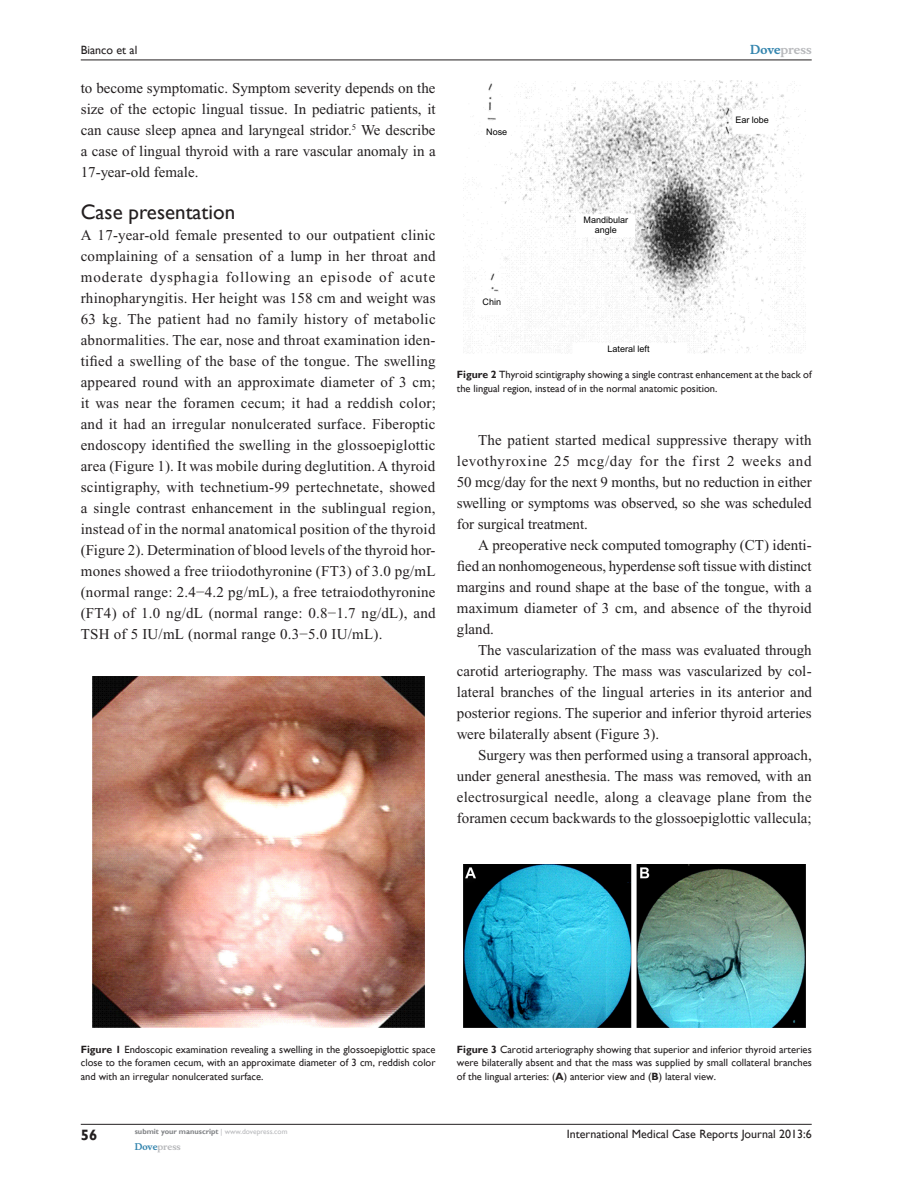
<style>
.page{position:relative;width:918px;height:1188px;background:#fff}
.page>*{position:absolute;margin:0;border:0;box-sizing:border-box;transform-origin:0 0}
.t1{font:21px "Gill Sans";color:#231f20}
.Tx{font:15px/21px "Times New Roman";color:#231f20;text-align:justify}
.TxF{font:15px/21px "Times New Roman";letter-spacing:.015em;color:#231f20;text-align:justify}
.RunFolio-V{font:700 15px "Gill Sans";color:#231f20}
.RunF-V{font:12px "Gill Sans";color:#231f20}
.RunH-V{font:12px "Gill Sans";color:#231f20}
.RunH-Brand-V{font:700 12px "Musee";color:#b8b9bc}
.FC{font:10.5px/13.5px "Gill Sans";color:#231f20;text-align:justify}
.t2{font:9px/10.5px "Arial";color:#000;text-align:center}
.RunF-Brand-V{font:700 9px "Musee";color:#b8b9bc}
.RunF-SubmityourMS-V{font:700 7.5px "Gill Sans";color:#808285}
.s1{color:#3485ae}
.s2{font-weight:700}
.s3{font-weight:400;color:#b8b9bc}
</style>
<div class="page">
<hr style="left:81px;top:1124px;width:731px;height:1px;background:#231f20">
<hr style="left:81px;top:60px;width:731px;height:1px;background:#231f20">
<img style="left:92px;top:677px;width:332px;height:350px">
<img style="left:463px;top:81px;width:342px;height:272px">
<img style="left:463px;top:865px;width:342px;height:162px">
<p class="RunH-V" style="left:81px;top:43px;width:58px">Bianco et al</p>
<p class="Tx" style="left:81px;top:77px;width:357px">to become symptomatic. Symptom severity depends on the size of the ectopic lingual tissue. In pediatric patients, it can cause sleep apnea and laryngeal stridor.<sup>5</sup> We describe a case of lingual thyroid with a rare vascular anomaly in a 17-year-old female.</p>
<h2 class="t1" style="left:81px;top:199px;width:156px">Case presentation</h2>
<p class="TxF" style="left:81px;top:224px;width:357px">A 17-year-old female presented to our outpatient clinic complaining of a sensation of a lump in her throat and moderate dysphagia following an episode of acute rhinopharyngitis. Her height was 158 cm and weight was 63 kg. The patient had no family history of metabolic abnormalities. The ear, nose and throat examination iden&shy;tified a swelling of the base of the tongue. The swelling appeared round with an approximate diameter of 3 cm; it was near the foramen cecum; it had a reddish color; and it had an irregular nonulcerated surface. Fiberoptic endoscopy identified the swelling in the glossoepiglottic area (Figure 1). It was mobile during deglutition. A thyroid scintigraphy, with technetium-99 pertechnetate, showed a single contrast enhancement in the sublingual region, instead of in the normal anatomical position of the thyroid (Figure 2). Determination of blood levels of the thyroid hor&shy;mones showed a free triiodothyronine (FT3) of 3.0 pg/mL (normal range: 2.4−4.2 pg/mL), a free tetraiodothyronine (FT4) of 1.0 ng/dL (normal range: 0.8−1.7 ng/dL), and TSH of 5 IU/mL (normal range 0.3−5.0 IU/mL).</p>
<p class="RunH-Brand-V" style="left:750px;top:43px;width:63px"><span class="s1">Dove</span>press</p>
<p class="t2" style="left:486px;top:126px;width:23px">Nose</p>
<p class="t2" style="left:483px;top:297px;width:20px">Chin</p>
<p class="t2" style="left:584px;top:215px;width:46px">Mandibular angle</p>
<p class="t2" style="left:735px;top:115px;width:35px">Ear lobe</p>
<p class="t2" style="left:608px;top:344px;width:44px">Lateral left</p>
<p class="FC" style="left:457px;top:368px;width:356px"><span class="s2">Figure 2</span> Thyroid scintigraphy showing a single contrast enhancement at the back of the lingual region, instead of in the normal anatomic position.</p>
<p class="Tx" style="left:457px;top:430px;width:356px;text-indent:21px">The patient started medical suppressive therapy with levothyroxine 25 mcg/day for the first 2 weeks and 50 mcg/day for the next 9 months, but no reduction in either swelling or symptoms was observed, so she was scheduled for surgical treatment.</p>
<p class="Tx" style="left:457px;top:535px;width:356px;text-indent:21px">A preoperative neck computed tomography (CT) identi&shy;fied an nonhomogeneous, hyperdense soft tissue with distinct margins and round shape at the base of the tongue, with a maximum diameter of 3 cm, and absence of the thyroid gland.</p>
<p class="Tx" style="left:457px;top:640px;width:357px;text-indent:21px">The vascularization of the mass was evaluated through carotid arteriography. The mass was vascularized by col&shy;lateral branches of the lingual arteries in its anterior and posterior regions. The superior and inferior thyroid arteries were bilaterally absent (Figure 3).</p>
<p class="Tx" style="left:457px;top:745px;width:356px;text-indent:21px">Surgery was then performed using a transoral approach, under general anesthesia. The mass was removed, with an electrosurgical needle, along a cleavage plane from the foramen cecum backwards to the glossoepiglottic vallecula;</p>
<p class="FC" style="left:81px;top:1042px;width:356px"><span class="s2">Figure 1</span> Endoscopic examination revealing a swelling in the glossoepiglottic space close to the foramen cecum, with an approximate diameter of 3 cm, reddish color and with an irregular nonulcerated surface.</p>
<p class="FC" style="left:457px;top:1042px;width:356px"><span class="s2">Figure 3</span> Carotid arteriography showing that superior and inferior thyroid arteries were bilaterally absent and that the mass was supplied by small collateral branches of the lingual arteries: (<span class="s2">A</span>) anterior view and (<span class="s2">B</span>) lateral view.</p>
<p class="RunFolio-V" style="left:81px;top:1126px;width:18px">56</p>
<p class="RunF-SubmityourMS-V" style="left:135px;top:1127px;width:154px">submit your manuscript <span class="s3">| www.dovepress.com</span></p>
<p class="RunF-Brand-V" style="left:135px;top:1141px;width:48px"><span class="s1">Dove</span>press</p>
<p class="RunF-V" style="left:567px;top:1127px;width:246px">International Medical Case Reports Journal 2013:6</p>
</div>
